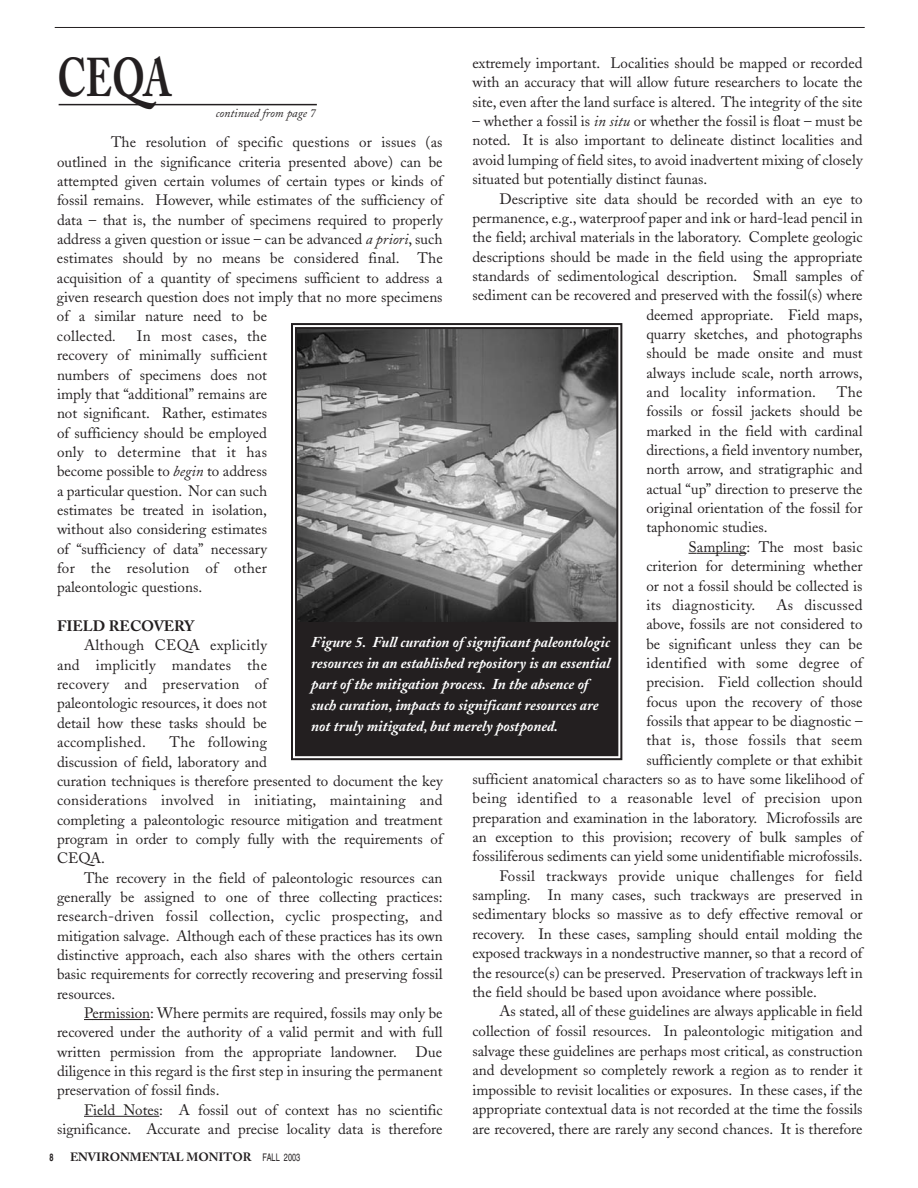
<style>
.page{position:relative;width:918px;height:1188px;background:#fff}
.page>*{position:absolute;margin:0;border:0;box-sizing:border-box;transform-origin:0 0}
.t1{font:700 54px "Adobe Caslon";color:#231f20;scale:.7 1}
.t2{font:15px/19.4px "Adobe Caslon";color:#231f20;text-align:justify}
.t3{font:italic 700 15px/21px "Adobe Caslon";color:#fff}
.t4{font:15px "Adobe Caslon";letter-spacing:.02em;color:#231f20}
.t5{font:700 15px "Adobe Caslon";letter-spacing:-.01em;color:#231f20}
.t6{font:700 12px "Adobe Caslon";color:#231f20}
.t7{font:italic 12px "Adobe Caslon";color:#231f20}
.t8{font:700 10.5px "Helvetica";color:#231f20;scale:.7 1}
.s1{font-style:italic}
.s2{font-family:"Helvetica";font-weight:400;font-size:10.5px}
</style>
<div class="page">
<hr style="left:55px;top:27px;width:810px;height:1px;background:#231f20">
<hr style="left:59px;top:104px;width:258px;height:1px;background:#231f20">
<svg style="left:84px;top:1019px;width:20px;height:1px"></svg>
<hr style="left:104px;top:1019px;width:38px;height:1px;background:#231f20">
<hr style="left:93px;top:1116px;width:42px;height:1px;background:#231f20">
<svg style="left:135px;top:1116px;width:24px;height:1px"></svg>
<hr style="left:697px;top:553px;width:50px;height:1px;background:#231f20">
<img style="left:298px;top:330px;width:317px;height:292px">
<div style="left:291px;top:323px;width:331px;height:437px;border:2px solid #231f20"></div>
<div style="left:295px;top:327px;width:323px;height:429px;border:2px solid #231f20"></div>
<div style="left:296px;top:622px;width:321px;height:133px;background:#231f20"></div>
<h1 class="t1" style="left:58px;top:57px;width:164px">CEQA</h1>
<p class="t2" style="left:57px;top:134px;width:387px;text-align:left;text-indent:54px">The resolution of specific questions or issues (as outlined in the significance criteria presented above) can be attempted given certain volumes of certain types or kinds of fossil remains. However, while estimates of the sufficiency of data – that is, the number of specimens required to properly address a given question or issue – can be advanced <span class="s1">a priori</span>, such estimates should by no means be considered final. The acquisition of a quantity of specimens sufficient to address a given research question does not imply that no more specimens of a similar nature need to be<br>collected<span class="s1">.</span></p>
<p class="t2" style="left:473px;top:55px;width:392px">extremely important. Localities should be mapped or recorded with an accuracy that will allow future researchers to locate the site, even after the land surface is altered. The integrity of the site</p>
<p class="t2" style="left:472px;top:113px;width:392px">– whether a fossil is <span class="s1">in situ</span> or whether the fossil is float – must be noted. It is also important to delineate distinct localities and avoid lumping of field sites, to avoid inadvertent mixing of closely situated but potentially distinct faunas.</p>
<p class="t2" style="left:499px;top:191px;width:365px">Descriptive site data should be recorded with an eye to</p>
<p class="t2" style="left:472px;top:210px;width:392px">permanence, e.g., waterproof paper and ink or hard-lead pencil in</p>
<p class="t2" style="left:472px;top:229px;width:392px">the field; archival materials in the laboratory. Complete geologic</p>
<p class="t2" style="left:472px;top:249px;width:392px">descriptions should be made in the field using the appropriate</p>
<p class="t2" style="left:472px;top:268px;width:392px">standards of sedimentological description. Small samples of</p>
<p class="t2" style="left:472px;top:287px;width:392px">sediment can be recovered and preserved with the fossil(s) where</p>
<p class="t2" style="left:646px;top:307px;width:218px">deemed appropriate. Field maps,</p>
<p class="t2" style="left:646px;top:326px;width:218px">quarry sketches, and photographs</p>
<p class="t2" style="left:646px;top:345px;width:218px">should be made onsite and must</p>
<p class="t2" style="left:646px;top:365px;width:218px">always include scale, north arrows,</p>
<p class="t4" style="left:646px;top:386px;width:171px">and locality information.</p>
<p class="t7" style="left:216px;top:109px;width:102px">continued from page 7</p>
<p class="t2" style="left:57px;top:328px;width:212px;text-indent:80px">In most cases, the recovery of minimally sufficient numbers of specimens does not imply that “additional” remains are not significant. Rather, estimates of sufficiency should be employed only to determine that it has become possible to <span class="s1">begin</span> to address a particular question. Nor can such estimates be treated in isolation, without also considering estimates of “sufficiency of data” necessary for the resolution of other paleontologic questions.</p>
<p class="t5" style="left:57px;top:620px;width:139px">FIELD RECOVERY</p>
<p class="t2" style="left:57px;top:637px;width:212px;text-indent:27px">Although CEQA explicitly and implicitly mandates the recovery and preservation of paleontologic resources, it does not detail how these tasks should be accomplished.</p>
<p class="t2" style="left:646px;top:384px;width:218px;text-indent:191px">The fossils or fossil jackets should be marked in the field with cardinal directions, a field inventory number, north arrow, and stratigraphic and actual “up” direction to preserve the original orientation of the fossil for taphonomic studies.</p>
<p class="t2" style="left:646px;top:539px;width:218px;text-indent:42px">Sampling: The most basic criterion for determining whether or not a fossil should be collected is its diagnosticity.</p>
<p class="t4" style="left:777px;top:599px;width:88px">As discussed</p>
<p class="t2" style="left:646px;top:616px;width:218px">above, fossils are not considered to</p>
<p class="t2" style="left:646px;top:636px;width:218px">be significant unless they can be</p>
<p class="t4" style="left:646px;top:657px;width:218px">identified with some degree of</p>
<p class="t2" style="left:646px;top:674px;width:218px">precision. Field collection should</p>
<p class="t2" style="left:646px;top:694px;width:218px">focus upon the recovery of those</p>
<p class="t2" style="left:646px;top:713px;width:218px">fossils that appear to be diagnostic –</p>
<p class="t4" style="left:646px;top:735px;width:218px">that is, those fossils that seem</p>
<p class="t2" style="left:646px;top:752px;width:218px">sufficiently complete or that exhibit</p>
<p class="t2" style="left:472px;top:771px;width:392px">sufficient anatomical characters so as to have some likelihood of</p>
<p class="t4" style="left:472px;top:793px;width:392px">being identified to a reasonable level of precision upon</p>
<p class="t2" style="left:472px;top:810px;width:392px">preparation and examination in the laboratory. Microfossils are</p>
<p class="t2" style="left:472px;top:829px;width:392px">an exception to this provision; recovery of bulk samples of</p>
<p class="t2" style="left:472px;top:848px;width:392px">fossiliferous sediments can yield some unidentifiable microfossils.</p>
<p class="t4" style="left:499px;top:870px;width:365px">Fossil trackways provide unique challenges for field</p>
<p class="t2" style="left:472px;top:887px;width:392px">sampling. In many cases, such trackways are preserved in</p>
<p class="t2" style="left:472px;top:907px;width:392px">sedimentary blocks so massive as to defy effective removal or</p>
<p class="t2" style="left:472px;top:926px;width:392px">recovery. In these cases, sampling should entail molding the</p>
<p class="t2" style="left:472px;top:945px;width:392px">exposed trackways in a nondestructive manner, so that a record of</p>
<p class="t2" style="left:472px;top:965px;width:392px">the resource(s) can be preserved. Preservation of trackways left in</p>
<p class="t2" style="left:472px;top:984px;width:346px">the field should be based upon avoidance where possible.</p>
<p class="t2" style="left:499px;top:1003px;width:365px">As stated, all of these guidelines are always applicable in field</p>
<p class="t2" style="left:472px;top:1023px;width:392px">collection of fossil resources. In paleontologic mitigation and</p>
<p class="t2" style="left:472px;top:1043px;width:392px">salvage these guidelines are perhaps most critical, as construction</p>
<p class="t2" style="left:472px;top:1062px;width:392px">and development so completely rework a region as to render it</p>
<p class="t2" style="left:472px;top:1082px;width:392px">impossible to revisit localities or exposures. In these cases, if the</p>
<p class="t2" style="left:472px;top:1101px;width:392px">appropriate contextual data is not recorded at the time the fossils</p>
<p class="t2" style="left:472px;top:1121px;width:392px">are recovered, there are rarely any second chances. It is therefore</p>
<p class="t3" style="left:311px;top:634px;width:300px">Figure 5. Full curation of significant paleontologic resources in an established repository is an essential part of the mitigation process. In the absence of such curation, impacts to significant resources are not truly mitigated, but merely postponed.</p>
<p class="t2" style="left:57px;top:734px;width:387px;text-align:left;text-indent:113px">The following<br>discussion of field, laboratory and<br>curation techniques is therefore presented to document the key considerations involved in initiating, maintaining and completing a paleontologic resource mitigation and treatment program in order to comply fully with the requirements of CEQA.</p>
<p class="t2" style="left:57px;top:870px;width:387px;text-indent:27px">The recovery in the field of paleontologic resources can generally be assigned to one of three collecting practices: research-driven fossil collection, cyclic prospecting, and mitigation salvage. Although each of these practices has its own distinctive approach, each also shares with the others certain basic requirements for correctly recovering and preserving fossil resources.</p>
<p class="t2" style="left:57px;top:1005px;width:387px;text-indent:27px">Permission: Where permits are required, fossils may only be recovered under the authority of a valid permit and with full written permission from the appropriate landowner. Due diligence in this regard is the first step in insuring the permanent preservation of fossil finds.</p>
<p class="t2" style="left:57px;top:1102px;width:387px;text-align:right">Field Notes: A fossil out of context has no scientific significance. Accurate and precise locality data is therefore</p>
<p class="t8" style="left:49px;top:1153px;width:7px">8</p>
<p class="t6" style="left:70px;top:1152px;width:232px">ENVIRONMENTAL MONITOR <span class="s2">FALL 2003</span></p>
</div>
